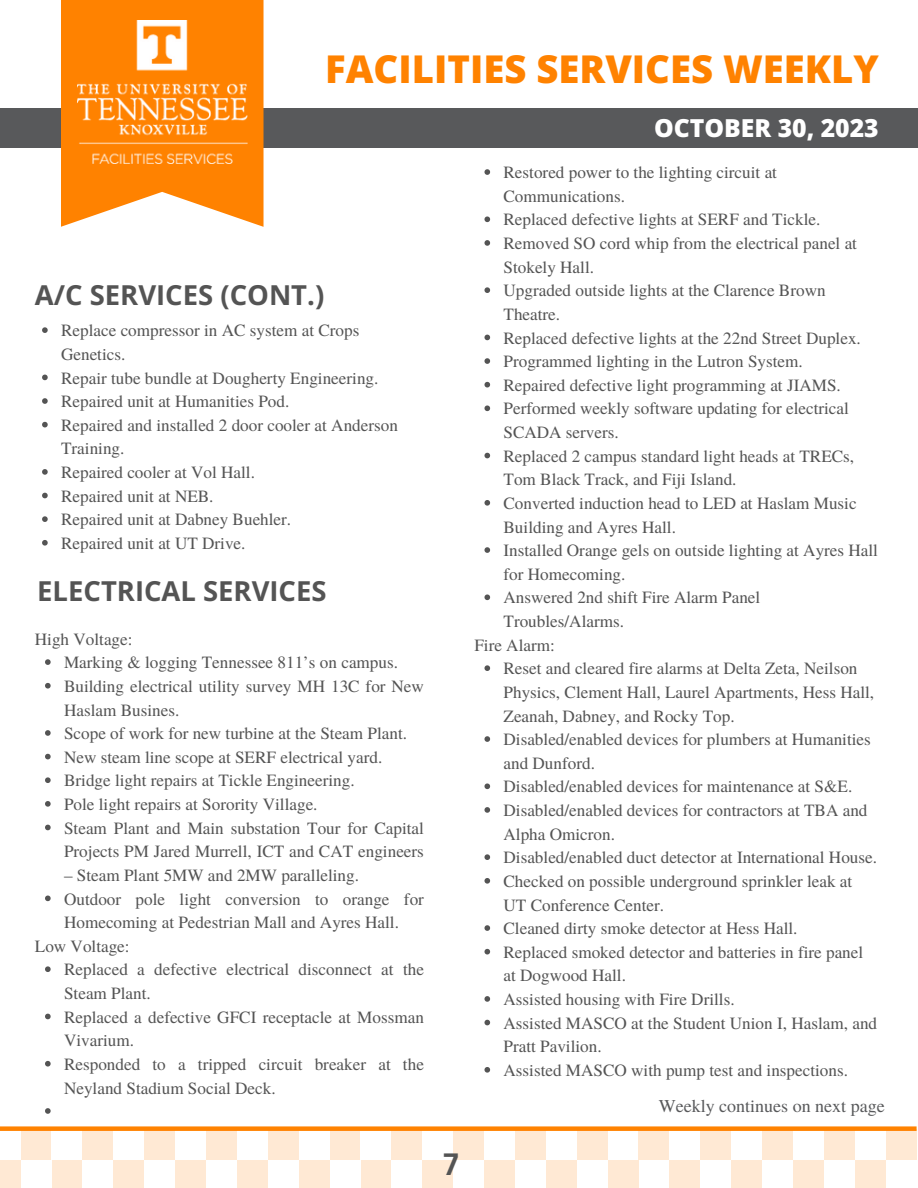
<style>
.page{position:relative;width:918px;height:1188px;background:#fff}
.page>*{position:absolute;margin:0;border:0;box-sizing:border-box;transform-origin:0 0}
.t1{font:800 38.25px "Open Sans";color:#ff8200}
.t2{font:700 30px "Canva Sans";color:#545454}
.t3{font:700 27.45px "Open Sans";color:#545454}
.t4{font:800 24.75px "Open Sans";color:#fff}
.t5{font:18px "Te X Gyre Termes";color:#58595b}
.t6{font:17.1px/23.7px "Te X Gyre Termes";color:#545454}
</style>
<div class="page">
<div style="left:0;top:108px;width:918px;height:40px;background:#58595b"></div>
<svg style="left:61px;top:0;width:203px;height:227px;fill:#ff8200"></svg>
<img style="left:77px;top:20px;width:170px;height:143px">
<div style="left:700px;top:1129px;width:31px;height:31px;background:#ffe9d4"></div>
<div style="left:762px;top:1129px;width:31px;height:31px;background:#ffe9d4"></div>
<div style="left:824px;top:1129px;width:31px;height:31px;background:#ffe9d4"></div>
<div style="left:886px;top:1129px;width:31px;height:31px;background:#ffe9d4"></div>
<div style="left:855px;top:1160px;width:31px;height:28px;background:#ffe9d4"></div>
<div style="left:793px;top:1160px;width:31px;height:28px;background:#ffe9d4"></div>
<div style="left:731px;top:1160px;width:31px;height:28px;background:#ffe9d4"></div>
<div style="left:669px;top:1160px;width:31px;height:28px;background:#ffe9d4"></div>
<div style="left:453px;top:1129px;width:31px;height:31px;background:#ffe9d4"></div>
<div style="left:515px;top:1129px;width:31px;height:31px;background:#ffe9d4"></div>
<div style="left:577px;top:1129px;width:31px;height:31px;background:#ffe9d4"></div>
<div style="left:639px;top:1129px;width:30px;height:31px;background:#ffe9d4"></div>
<div style="left:608px;top:1160px;width:31px;height:28px;background:#ffe9d4"></div>
<div style="left:546px;top:1160px;width:31px;height:28px;background:#ffe9d4"></div>
<div style="left:484px;top:1160px;width:31px;height:28px;background:#ffe9d4"></div>
<div style="left:422px;top:1160px;width:31px;height:28px;background:#ffe9d4"></div>
<div style="left:206px;top:1129px;width:31px;height:31px;background:#ffe9d4"></div>
<div style="left:268px;top:1129px;width:31px;height:31px;background:#ffe9d4"></div>
<div style="left:330px;top:1129px;width:30px;height:31px;background:#ffe9d4"></div>
<div style="left:391px;top:1129px;width:31px;height:31px;background:#ffe9d4"></div>
<div style="left:360px;top:1160px;width:31px;height:28px;background:#ffe9d4"></div>
<div style="left:299px;top:1160px;width:31px;height:28px;background:#ffe9d4"></div>
<div style="left:237px;top:1160px;width:31px;height:28px;background:#ffe9d4"></div>
<div style="left:175px;top:1160px;width:31px;height:28px;background:#ffe9d4"></div>
<div style="left:21px;top:1129px;width:31px;height:31px;background:#ffe9d4"></div>
<div style="left:82px;top:1129px;width:31px;height:31px;background:#ffe9d4"></div>
<div style="left:144px;top:1129px;width:31px;height:31px;background:#ffe9d4"></div>
<div style="left:113px;top:1160px;width:31px;height:28px;background:#ffe9d4"></div>
<div style="left:52px;top:1160px;width:30px;height:28px;background:#ffe9d4"></div>
<div style="left:0;top:1160px;width:21px;height:28px;background:#ffe9d4"></div>
<div style="left:0;top:1126px;width:917px;height:5px;background:#ff8200"></div>
<svg style="left:42px;top:327px;width:6px;height:6px"></svg>
<svg style="left:42px;top:375px;width:6px;height:5px"></svg>
<svg style="left:42px;top:398px;width:6px;height:6px"></svg>
<svg style="left:42px;top:422px;width:6px;height:5px"></svg>
<svg style="left:42px;top:469px;width:6px;height:6px"></svg>
<svg style="left:42px;top:493px;width:6px;height:5px"></svg>
<svg style="left:42px;top:516px;width:6px;height:6px"></svg>
<svg style="left:42px;top:540px;width:6px;height:6px"></svg>
<svg style="left:45px;top:659px;width:6px;height:6px"></svg>
<svg style="left:45px;top:683px;width:6px;height:6px"></svg>
<svg style="left:45px;top:730px;width:6px;height:6px"></svg>
<svg style="left:45px;top:754px;width:6px;height:5px"></svg>
<svg style="left:45px;top:777px;width:6px;height:6px"></svg>
<svg style="left:45px;top:801px;width:6px;height:6px"></svg>
<svg style="left:45px;top:825px;width:6px;height:5px"></svg>
<svg style="left:45px;top:896px;width:6px;height:5px"></svg>
<svg style="left:45px;top:966px;width:6px;height:6px"></svg>
<svg style="left:45px;top:1014px;width:6px;height:5px"></svg>
<svg style="left:45px;top:1061px;width:6px;height:6px"></svg>
<svg style="left:45px;top:1108px;width:6px;height:6px"></svg>
<svg style="left:484px;top:169px;width:6px;height:6px"></svg>
<svg style="left:484px;top:216px;width:6px;height:6px"></svg>
<svg style="left:484px;top:240px;width:6px;height:6px"></svg>
<svg style="left:484px;top:287px;width:6px;height:6px"></svg>
<svg style="left:484px;top:335px;width:6px;height:5px"></svg>
<svg style="left:484px;top:358px;width:6px;height:6px"></svg>
<svg style="left:484px;top:382px;width:6px;height:5px"></svg>
<svg style="left:484px;top:405px;width:6px;height:6px"></svg>
<svg style="left:484px;top:453px;width:6px;height:5px"></svg>
<svg style="left:484px;top:500px;width:6px;height:6px"></svg>
<svg style="left:484px;top:547px;width:6px;height:6px"></svg>
<svg style="left:484px;top:594px;width:6px;height:6px"></svg>
<svg style="left:484px;top:665px;width:6px;height:6px"></svg>
<svg style="left:484px;top:736px;width:6px;height:6px"></svg>
<svg style="left:484px;top:783px;width:6px;height:6px"></svg>
<svg style="left:484px;top:807px;width:6px;height:6px"></svg>
<svg style="left:484px;top:854px;width:6px;height:6px"></svg>
<svg style="left:484px;top:878px;width:6px;height:6px"></svg>
<svg style="left:484px;top:925px;width:6px;height:6px"></svg>
<svg style="left:484px;top:949px;width:6px;height:5px"></svg>
<svg style="left:484px;top:996px;width:6px;height:6px"></svg>
<svg style="left:484px;top:1020px;width:6px;height:5px"></svg>
<svg style="left:484px;top:1067px;width:6px;height:6px"></svg>
<p class="t1" style="left:325px;top:42px;width:555px">FACILITIES SERVICES WEEKLY</p>
<p class="t4" style="left:654px;top:111px;width:226px">OCTOBER 30, 2023</p>
<p class="t3" style="left:35px;top:275px;width:291px">A/C SERVICES (CONT.)</p>
<p class="t6" style="left:61px;top:318px;width:300px">Replace compressor in AC system at Crops<br>Genetics.</p>
<p class="t6" style="left:61px;top:365px;width:319px">Repair tube bundle at Dougherty Engineering.</p>
<p class="t6" style="left:61px;top:389px;width:230px">Repaired unit at Humanities Pod.</p>
<p class="t6" style="left:61px;top:412px;width:338px">Repaired and installed 2 door cooler at Anderson<br>Training.</p>
<p class="t6" style="left:61px;top:460px;width:195px">Repaired cooler at Vol Hall.</p>
<p class="t6" style="left:61px;top:483px;width:154px">Repaired unit at NEB.</p>
<p class="t6" style="left:61px;top:507px;width:232px">Repaired unit at Dabney Buehler.</p>
<p class="t6" style="left:61px;top:530px;width:186px">Repaired unit at UT Drive.</p>
<p class="t3" style="left:37px;top:571px;width:291px">ELECTRICAL SERVICES</p>
<p class="t6" style="left:35px;top:626px;width:99px">High Voltage:</p>
<p class="t6" style="left:64px;top:650px;width:336px">Marking &amp; logging Tennessee 811’s on campus.</p>
<p class="t6" style="left:64px;top:673px;width:361px">Building electrical utility survey MH 13C for New<br>Haslam Busines.</p>
<p class="t6" style="left:64px;top:721px;width:345px">Scope of work for new turbine at the Steam Plant.</p>
<p class="t6" style="left:64px;top:744px;width:320px">New steam line scope at SERF electrical yard.</p>
<p class="t6" style="left:64px;top:768px;width:292px">Bridge light repairs at Tickle Engineering.</p>
<p class="t6" style="left:64px;top:792px;width:255px">Pole light repairs at Sorority Village.</p>
<p class="t6" style="left:64px;top:815px;width:361px">Steam Plant and Main substation Tour for Capital<br>Projects PM Jared Murrell, ICT and CAT engineers</p>
<p class="t6" style="left:64px;top:862px;width:296px">– Steam Plant 5MW and 2MW paralleling.</p>
<p class="t6" style="left:64px;top:886px;width:361px">Outdoor pole light conversion to orange for<br>Homecoming at Pedestrian Mall and Ayres Hall.</p>
<p class="t6" style="left:64px;top:957px;width:361px">Replaced a defective electrical disconnect at the<br>Steam Plant.</p>
<p class="t6" style="left:64px;top:1004px;width:361px">Replaced a defective GFCI receptacle at Mossman<br>Vivarium.</p>
<p class="t6" style="left:64px;top:1051px;width:361px">Responded to a tripped circuit breaker at the<br>Neyland Stadium Social Deck.</p>
<p class="t6" style="left:35px;top:933px;width:96px">Low Voltage:</p>
<p class="t2" style="left:444px;top:1143px;width:17px">7</p>
<p class="t6" style="left:504px;top:160px;width:275px">Restored power to the lighting circuit at<br>Communications.</p>
<p class="t6" style="left:504px;top:207px;width:318px">Replaced defective lights at SERF and Tickle.</p>
<p class="t6" style="left:504px;top:231px;width:355px">Removed SO cord whip from the electrical panel at<br>Stokely Hall.</p>
<p class="t6" style="left:504px;top:278px;width:324px">Upgraded outside lights at the Clarence Brown<br>Theatre.</p>
<p class="t6" style="left:504px;top:325px;width:359px">Replaced defective lights at the 22nd Street Duplex.</p>
<p class="t6" style="left:504px;top:349px;width:301px">Programmed lighting in the Lutron System.</p>
<p class="t6" style="left:504px;top:372px;width:339px">Repaired defective light programming at JIAMS.</p>
<p class="t6" style="left:504px;top:396px;width:347px">Performed weekly software updating for electrical<br>SCADA servers.</p>
<p class="t6" style="left:504px;top:443px;width:352px">Replaced 2 campus standard light heads at TRECs,<br>Tom Black Track, and Fiji Island.</p>
<p class="t6" style="left:504px;top:491px;width:355px">Converted induction head to LED at Haslam Music<br>Building and Ayres Hall.</p>
<p class="t6" style="left:504px;top:538px;width:376px">Installed Orange gels on outside lighting at Ayres Hall for Homecoming.</p>
<p class="t6" style="left:504px;top:585px;width:258px">Answered 2nd shift Fire Alarm Panel<br>Troubles/Alarms.</p>
<p class="t6" style="left:504px;top:656px;width:372px">Reset and cleared fire alarms at Delta Zeta, Neilson<br>Physics, Clement Hall, Laurel Apartments, Hess Hall,<br>Zeanah, Dabney, and Rocky Top.</p>
<p class="t6" style="left:504px;top:727px;width:369px">Disabled/enabled devices for plumbers at Humanities and Dunford.</p>
<p class="t6" style="left:504px;top:774px;width:350px">Disabled/enabled devices for maintenance at S&amp;E.</p>
<p class="t6" style="left:504px;top:798px;width:366px">Disabled/enabled devices for contractors at TBA and<br>Alpha Omicron.</p>
<p class="t6" style="left:504px;top:845px;width:375px">Disabled/enabled duct detector at International House.</p>
<p class="t6" style="left:504px;top:869px;width:350px">Checked on possible underground sprinkler leak at<br>UT Conference Center.</p>
<p class="t6" style="left:504px;top:916px;width:295px">Cleaned dirty smoke detector at Hess Hall.</p>
<p class="t6" style="left:504px;top:939px;width:361px">Replaced smoked detector and batteries in fire panel at Dogwood Hall.</p>
<p class="t6" style="left:504px;top:987px;width:233px">Assisted housing with Fire Drills.</p>
<p class="t6" style="left:504px;top:1010px;width:375px">Assisted MASCO at the Student Union I, Haslam, and<br>Pratt Pavilion.</p>
<p class="t6" style="left:504px;top:1058px;width:346px">Assisted MASCO with pump test and inspections.</p>
<p class="t6" style="left:474px;top:632px;width:82px">Fire Alarm:</p>
<p class="t5" style="left:659px;top:1093px;width:227px">Weekly continues on next page</p>
</div>
